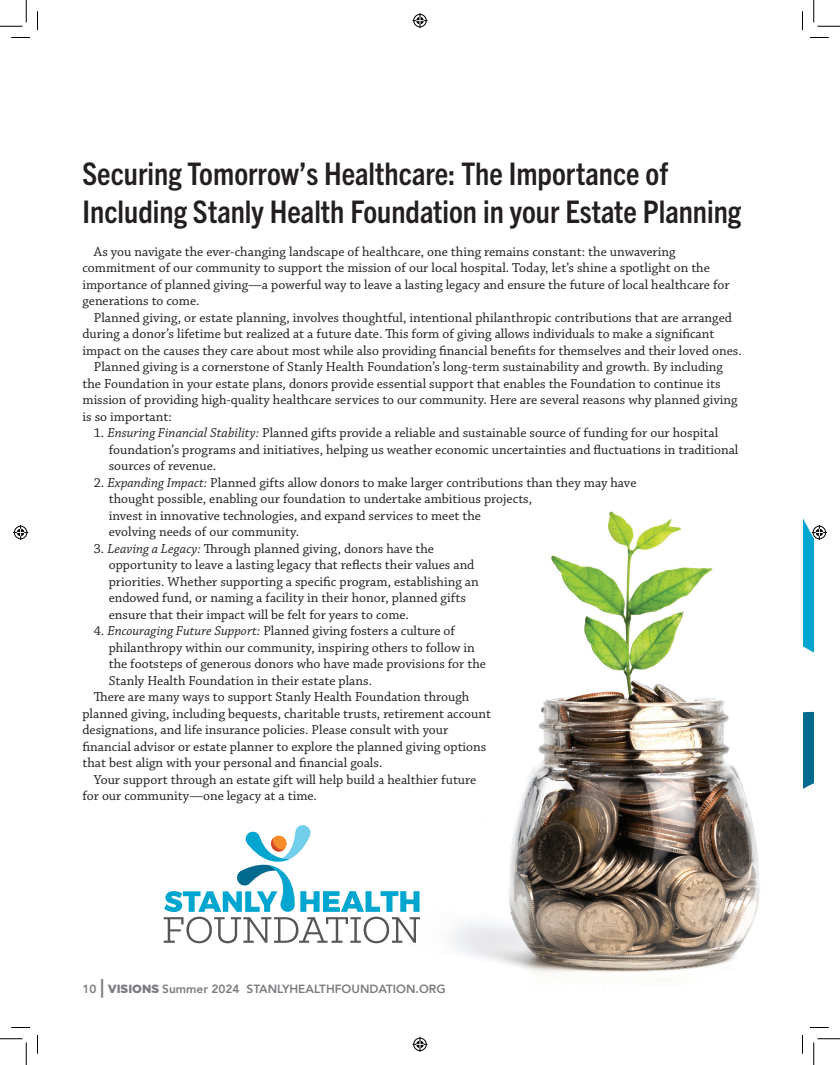
<style>
.page{position:relative;width:840px;height:1065px;background:#fff}
.page>*{position:absolute;margin:0;border:0;box-sizing:border-box;transform-origin:0 0}
.t1{font:700 condensed 31.25px/37.5px "Trade Gothic Next LT Pro";color:#231f20}
.t2{font:13.75px/16.5px "Chaparral Pro";color:#231f20}
.t3{font:800 11.88px "Avenir";color:#7a7c7f}
.s1{font-style:italic}
.s2{font-size:18.75px}
.s3{font-family:"Gotham";font-weight:900}
</style>
<div class="page">
<svg style="left:803px;top:518px;width:11px;height:271px"></svg>
<img style="left:453px;top:511px;width:307px;height:464px">
<svg style="left:164px;top:825px;width:256px;height:118px"></svg>
<svg style="left:11px;top:37px;width:19px;height:1px"></svg>
<svg style="left:810px;top:37px;width:19px;height:1px"></svg>
<svg style="left:11px;top:1027px;width:19px;height:1px"></svg>
<svg style="left:810px;top:1027px;width:19px;height:1px"></svg>
<svg style="left:37px;top:11px;width:1px;height:19px"></svg>
<svg style="left:37px;top:1035px;width:1px;height:19px"></svg>
<svg style="left:802px;top:11px;width:1px;height:19px"></svg>
<svg style="left:802px;top:1035px;width:1px;height:19px"></svg>
<svg style="left:0;top:0;width:27px;height:27px"></svg>
<svg style="left:0;top:1039px;width:27px;height:26px"></svg>
<svg style="left:814px;top:0;width:26px;height:27px"></svg>
<svg style="left:814px;top:1039px;width:26px;height:26px"></svg>
<svg style="left:412px;top:13px;width:16px;height:15px"></svg>
<svg style="left:412px;top:1037px;width:16px;height:15px"></svg>
<svg style="left:13px;top:525px;width:15px;height:15px"></svg>
<svg style="left:812px;top:525px;width:15px;height:15px"></svg>
<h1 class="t1" style="left:82px;top:153px;width:660px">Securing Tomorrow’s Healthcare: The Importance of<br>Including Stanly Health Foundation in your Estate Planning</h1>
<p class="t2" style="left:83px;top:244px;width:649px;text-indent:11px">As you navigate the ever-changing landscape of healthcare, one thing remains constant: the unwavering commitment of our community to support the mission of our local hospital. Today, let’s shine a spotlight on the importance of planned giving—a powerful way to leave a lasting legacy and ensure the future of local healthcare for generations to come.</p>
<p class="t2" style="left:94px;top:310px;width:640px">Planned giving, or estate planning, involves thoughtful, intentional philanthropic contributions that are arranged</p>
<p class="t2" style="left:83px;top:326px;width:633px">during a donor’s lifetime but realized at a future date. This form of giving allows individuals to make a significant</p>
<p class="t2" style="left:83px;top:343px;width:661px">impact on the causes they care about most while also providing financial benefits for themselves and their loved ones.</p>
<p class="t2" style="left:94px;top:359px;width:631px">Planned giving is a cornerstone of Stanly Health Foundation’s long-term sustainability and growth. By including</p>
<p class="t2" style="left:83px;top:376px;width:640px">the Foundation in your estate plans, donors provide essential support that enables the Foundation to continue its</p>
<p class="t2" style="left:83px;top:392px;width:657px">mission of providing high-quality healthcare services to our community. Here are several reasons why planned giving</p>
<p class="t2" style="left:83px;top:409px;width:91px">is so important:</p>
<p class="t2" style="left:109px;top:425px;width:631px;text-indent:-15px">1. <span class="s1">Ensuring Financial Stability:</span> Planned gifts provide a reliable and sustainable source of funding for our hospital foundation’s programs and initiatives, helping us weather economic uncertainties and fluctuations in traditional sources of revenue.</p>
<p class="t2" style="left:109px;top:475px;width:529px;text-indent:-15px">2. <span class="s1">Expanding Impact:</span> Planned gifts allow donors to make larger contributions than they may have thought possible, enabling our foundation to undertake ambitious projects,<br>invest in innovative technologies, and expand services to meet the<br>evolving needs of our community.</p>
<p class="t2" style="left:109px;top:541px;width:372px;text-indent:-15px">3. <span class="s1">Leaving a Legacy:</span> Through planned giving, donors have the opportunity to leave a lasting legacy that reflects their values and priorities. Whether supporting a specific program, establishing an endowed fund, or naming a facility in their honor, planned gifts ensure that their impact will be felt for years to come.</p>
<p class="t2" style="left:94px;top:623px;width:363px">4. <span class="s1">Encouraging Future Support:</span> Planned giving fosters a culture of</p>
<p class="t2" style="left:109px;top:640px;width:367px">philanthropy within our community, inspiring others to follow in</p>
<p class="t2" style="left:109px;top:656px;width:379px">the footsteps of generous donors who have made provisions for the</p>
<p class="t2" style="left:109px;top:673px;width:265px">Stanly Health Foundation in their estate plans.</p>
<p class="t2" style="left:94px;top:689px;width:377px">There are many ways to support Stanly Health Foundation through</p>
<p class="t2" style="left:83px;top:706px;width:410px">planned giving, including bequests, charitable trusts, retirement account</p>
<p class="t2" style="left:83px;top:722px;width:367px">designations, and life insurance policies. Please consult with your</p>
<p class="t2" style="left:83px;top:739px;width:405px">financial advisor or estate planner to explore the planned giving options</p>
<p class="t2" style="left:83px;top:755px;width:301px">that best align with your personal and financial goals.</p>
<p class="t2" style="left:94px;top:772px;width:384px">Your support through an estate gift will help build a healthier future</p>
<p class="t2" style="left:83px;top:788px;width:236px">for our community—one legacy at a time.</p>
<p class="t3" style="left:82px;top:980px;width:365px">10 <span class="s2">|</span> <span class="s3">VISIONS</span> Summer 2024 STANLYHEALTHFOUNDATION.ORG</p>
</div>
